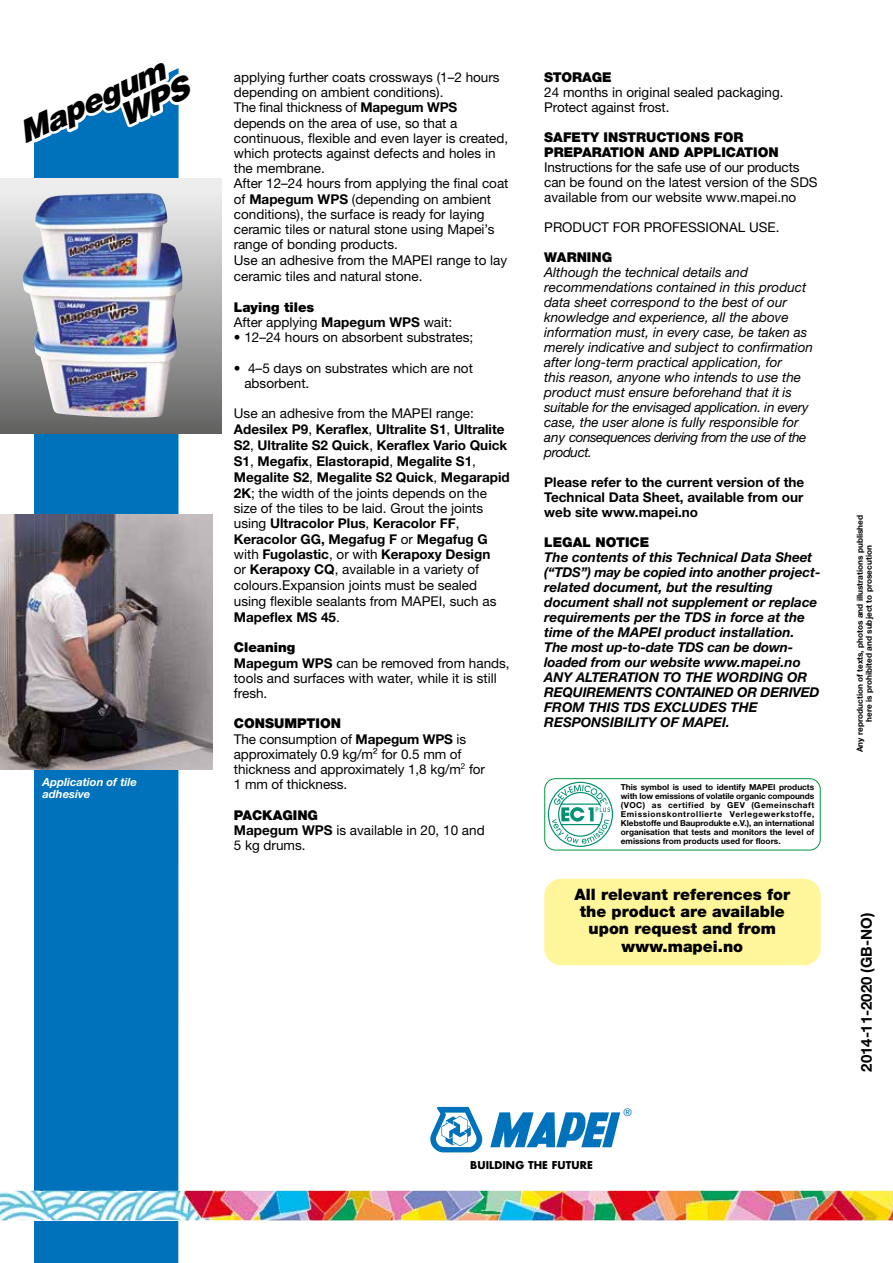
<style>
.page{position:relative;width:893px;height:1263px;background:#fff}
.page>*{position:absolute;margin:0;border:0;box-sizing:border-box;transform-origin:0 0}
.t1{font:italic 900 30.45px/26.4px "Helvetica";color:#000}
.t2{font:900 15.75px/17.2px "Helvetica Neue LTW1 G";color:#000;text-align:center}
.t3{font:700 15px "Helvetica Neue LTW1 G";color:#000}
.t4{font:13.5px/15.3px "Helvetica Neue LTW1 G";color:#000}
.t5{font:700 13.5px/15.6px "Helvetica Neue LTW1 G";color:#000}
.t6{font:italic 13.5px/15px "Helvetica Neue LTW1 G";color:#000}
.t7{font:italic 700 13.5px/15px "Helvetica Neue LTW1 G";color:#000}
.t8{font:900 13.5px/15px "Helvetica Neue LTW1 G";color:#000}
.t9{font:italic 700 11.25px/12px "Helvetica Neue LTW1 G";color:#fff}
.t10{font:700 10.5px "Futura";letter-spacing:.01em;color:#000}
.t11{font:10.5px "Helvetica Neue LTW1 G";color:#0072bb}
.t12{font:700 8.25px/9px "Helvetica Neue LTW1 G";color:#000;text-align:center}
.s1{font-weight:700}
.s2{font-weight:900}
.s3{font-weight:400}
</style>
<div class="page">
<div style="left:34px;top:68px;width:145px;height:1195px;background:#0072bb"></div>
<img style="left:0;top:1191px;width:893px;height:29px">
<svg style="left:122px;top:92px;width:21px;height:9px"></svg>
<svg style="left:490px;top:1112px;width:130px;height:35px"></svg>
<svg style="left:430px;top:1107px;width:52px;height:45px"></svg>
<img style="left:0;top:514px;width:213px;height:256px">
<div style="left:0;top:179px;width:221px;height:255px;background:linear-gradient(to bottom,#f5f5f5,#656564)"></div>
<img style="left:22px;top:193px;width:160px;height:224px">
<div style="left:544px;top:778px;width:277px;height:72px;border:1px solid #009641;border-radius:11px"></div>
<svg style="left:548px;top:782px;width:65px;height:65px"></svg>
<div style="left:544px;top:879px;width:277px;height:86px;background:#fff69b;border-radius:17px"></div>
<h1 class="t1" style="left:103px;top:80px;width:75px;text-indent:-98px;rotate:-25deg">Mapegum<br>WPS</h1>
<p class="t4" style="left:234px;top:69px;width:276px">applying further coats crossways (1–2 hours depending on ambient conditions).<br>The final thickness of <span class="s1">Mapegum WPS </span>depends on the area of use, so that a continuous, flexible and even layer is created, which protects against defects and holes in the membrane.<br>After 12–24 hours from applying the final coat of <span class="s1">Mapegum WPS</span> (depending on ambient conditions), the surface is ready for laying ceramic tiles or natural stone using Mapei’s range of bonding products.<br>Use an adhesive from the MAPEI range to lay ceramic tiles and natural stone.</p>
<p class="t4" style="left:234px;top:299px;width:220px"><span class="s2">Laying tiles<br></span>After applying <span class="s1">Mapegum WPS</span> wait:</p>
<p class="t4" style="left:234px;top:330px;width:241px">• 12–24 hours on absorbent substrates;</p>
<p class="t4" style="left:244px;top:360px;width:230px;text-indent:-11px">• 4–5 days on substrates which are not absorbent.</p>
<p class="t5" style="left:234px;top:405px;width:277px"><span class="s3">Use an adhesive from the MAPEI range:<br></span>Adesilex P9<span class="s3">,</span> Keraflex<span class="s3">,</span> Ultralite S1<span class="s3">,</span> Ultralite S2<span class="s3">,</span> Ultralite S2 Quick<span class="s3">,</span> Keraflex Vario Quick S1<span class="s3">,</span> Megafix<span class="s3">,</span> Elastorapid<span class="s3">,</span> Megalite S1<span class="s3">, </span>Megalite S2<span class="s3">,</span> Megalite S2 Quick<span class="s3">,</span> Megarapid 2K<span class="s3">; the width of the joints depends on the size of the tiles to be laid. Grout the joints using</span> Ultracolor Plus<span class="s3">,</span> Keracolor FF<span class="s3">, </span>Keracolor GG, Megafug F <span class="s3">or</span> Megafug G <span class="s3">with</span> Fugolastic<span class="s3">, or with</span> Kerapoxy Design<br><span class="s3">or</span> Kerapoxy CQ<span class="s3">, available in a variety of colours.Expansion joints must be sealed using flexible sealants from MAPEI, such as </span>Mapeflex MS 45<span class="s3">.</span></p>
<p class="t4" style="left:234px;top:640px;width:277px"><span class="s2">Cleaning<br></span><span class="s1">Mapegum WPS</span> can be removed from hands, tools and surfaces with water, while it is still fresh.</p>
<p class="t4" style="left:234px;top:716px;width:253px"><span class="s2">CONSUMPTION<br></span>The consumption of <span class="s1">Mapegum WPS</span> is approximately 0.9 kg/m² for 0.5 mm of thickness and approximately 1,8 kg/m<sup>2</sup> for<br>1 mm of thickness.</p>
<p class="t4" style="left:234px;top:807px;width:252px"><span class="s2">PACKAGING<br></span><span class="s1">Mapegum WPS</span> is available in 20, 10 and<br>5 kg drums.</p>
<p class="t8" style="left:544px;top:70px;width:69px">STORAGE</p>
<p class="t4" style="left:544px;top:85px;width:241px">24 months in original sealed packaging.<br>Protect against frost.</p>
<p class="t8" style="left:544px;top:130px;width:236px">SAFETY INSTRUCTIONS FOR<br>PREPARATION AND APPLICATION</p>
<p class="t4" style="left:544px;top:160px;width:275px">Instructions for the safe use of our products can be found on the latest version of the SDS available from our website www.mapei.no</p>
<p class="t4" style="left:544px;top:219px;width:237px">PRODUCT FOR PROFESSIONAL USE.</p>
<p class="t8" style="left:544px;top:250px;width:69px">WARNING</p>
<p class="t6" style="left:544px;top:265px;width:270px">Although the technical details and recommendations contained in this product data sheet correspond to the best of our knowledge and experience, all the above information must, in every case, be taken as merely indicative and subject to confirmation after long-term practical application, for<br>this reason, anyone who intends to use the product must ensure beforehand that it is suitable for the envisaged application. in every case, the user alone is fully responsible for any consequences deriving from the use of the product.</p>
<p class="t5" style="left:544px;top:475px;width:261px;line-height:15px;text-align:justify">Please refer to the current version of the Technical Data Sheet, available from our web site www.mapei.no</p>
<p class="t8" style="left:544px;top:535px;width:107px">LEGAL NOTICE</p>
<p class="t7" style="left:544px;top:549px;width:278px">The contents of this Technical Data Sheet (“TDS”) may be copied into another project&shy;related document, but the resulting document shall not supplement or replace requirements per the TDS in force at the time of the MAPEI product installation.<br>The most up-to-date TDS can be down&shy;loaded from our website www.mapei.no ANY ALTERATION TO THE WORDING OR REQUIREMENTS CONTAINED OR DERIVED FROM THIS TDS EXCLUDES THE RESPONSIBILITY OF MAPEI.</p>
<p class="t9" style="left:43px;top:776px;width:96px">Application of tile adhesive</p>
<p class="t12" style="left:621px;top:783px;width:195px;text-align:justify">This symbol is used to identify MAPEI products with low emissions of volatile organic compounds (VOC) as certified by GEV (Gemeinschaft Emissionskontrollierte Verlegewerkstoffe, Klebstoffe und Bauprodukte e.V.), an international organisation that tests and monitors the level of emissions from products used for floors.</p>
<p class="t2" style="left:574px;top:886px;width:217px">All relevant references for the product are available upon request and from www.mapei.no</p>
<p class="t10" style="left:470px;top:1158px;width:124px">BUILDING THE FUTURE</p>
<p class="t11" style="left:624px;top:1106px;width:10px">®</p>
<p class="t12" style="left:855px;top:752px;width:239px;rotate:-90deg">Any reproduction of texts, photos and illustrations published here is prohibited and subject to prosecution</p>
<p class="t3" style="left:857px;top:1071px;width:160px;rotate:-90deg">2014-11-2020 (GB-NO)</p>
</div>
